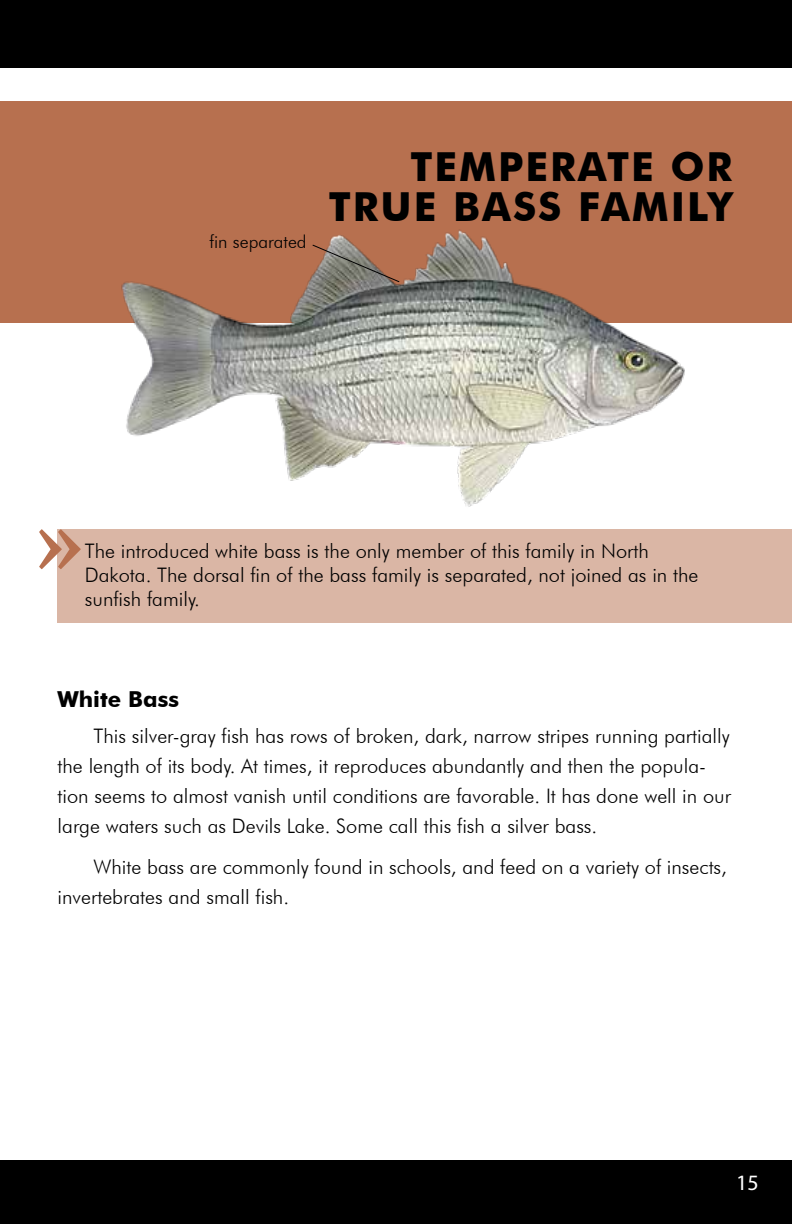
<style>
.page{position:relative;width:792px;height:1224px;background:#fff}
.page>*{position:absolute;margin:0;border:0;box-sizing:border-box;transform-origin:0 0}
.t1{font:700 40px/40px "Futura BT";letter-spacing:.05em;color:#000;text-align:right}
.t2{font:700 22px "Futura BT";color:#000}
.t3{font:22px "Myriad Pro";color:#fff}
.t4{font:300 20px/30px "Futura BT";color:#000}
.t5{font:300 18px "Futura BT";color:#000}
</style>
<div class="page">
<div style="left:58px;top:529px;width:734px;height:94px;background:#dab6a5"></div>
<div style="left:0;top:101px;width:792px;height:221px;background:#b7704f"></div>
<div style="left:0;top:0;width:792px;height:68px;background:#000"></div>
<div style="left:0;top:1160px;width:792px;height:64px;background:#000"></div>
<svg style="left:39px;top:529px;width:42px;height:40px"></svg>
<img style="left:109px;top:229px;width:650px;height:278px">
<svg style="left:312px;top:244px;width:88px;height:39px"></svg>
<p class="t5" style="left:209px;top:231px;width:99px">fin separated</p>
<h1 class="t1" style="left:329px;top:146px;width:405px">TEMPERATE OR<br>TRUE BASS FAMILY</h1>
<p class="t4" style="left:85px;top:538px;width:615px;line-height:24px">The introduced white bass is the only member of this family in North<br>Dakota. The dorsal fin of the bass family is separated, not joined as in the sunfish family.</p>
<p class="t2" style="left:58px;top:686px;width:123px">White Bass</p>
<p class="t4" style="left:58px;top:720px;width:675px;text-indent:36px">This silver-gray fish has rows of broken, dark, narrow stripes running partially the length of its body. At times, it reproduces abundantly and then the popula&shy;tion seems to almost vanish until conditions are favorable. It has done well in our large waters such as Devils Lake. Some call this fish a silver bass.</p>
<p class="t4" style="left:58px;top:852px;width:671px;text-indent:36px">White bass are commonly found in schools, and feed on a variety of insects, invertebrates and small fish.</p>
<p class="t3" style="left:736px;top:1169px;width:24px">15</p>
</div>
